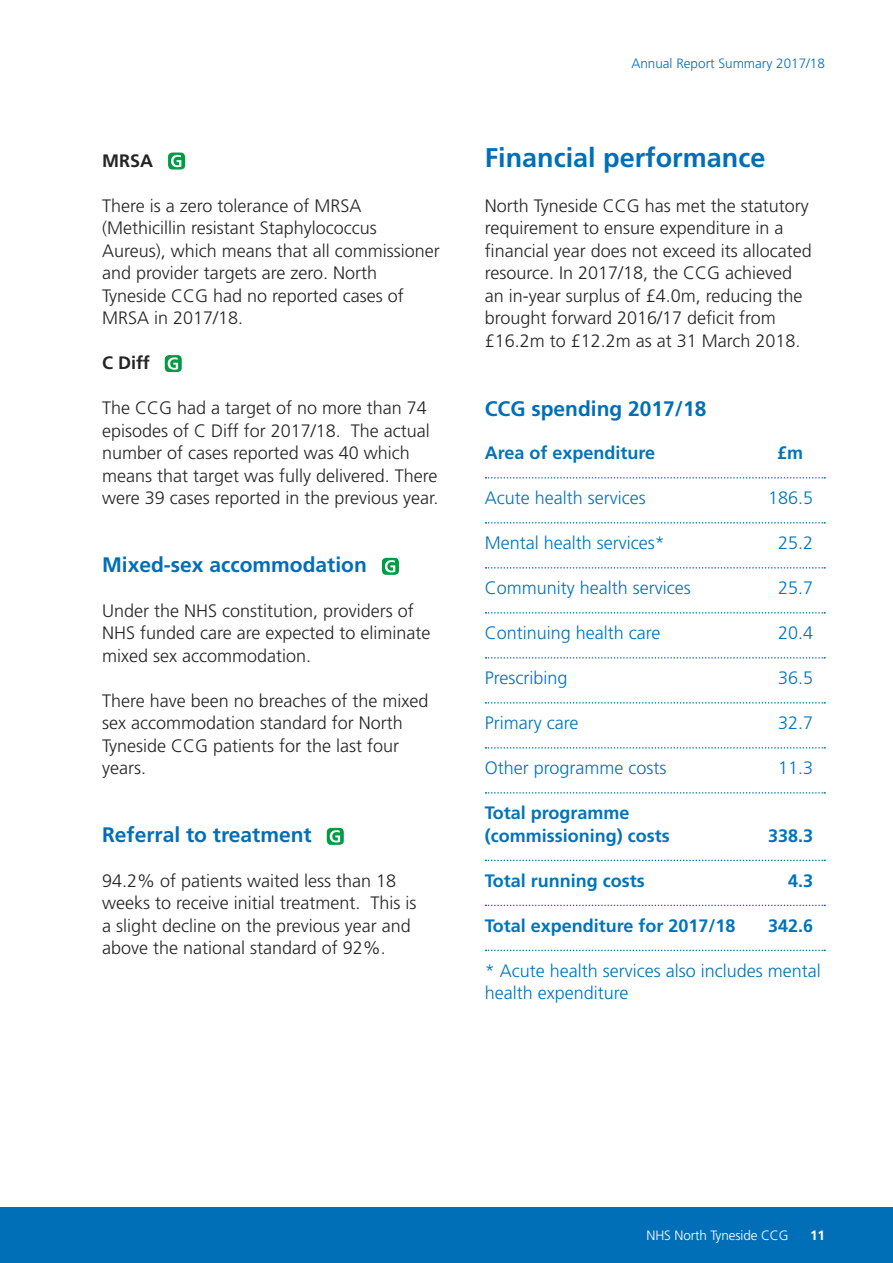
<style>
.page{position:relative;width:893px;height:1263px;background:#fff}
.page>*{position:absolute;margin:0;border:0;box-sizing:border-box;transform-origin:0 0}
.t1{font:700 27px "Frutiger";color:#006fb8}
.t2{font:700 21px "Frutiger";color:#006fb8}
.t3{font:300 18px/22.5px "Frutiger";color:#252525}
.t4{font:300 18px/22.5px "Frutiger";color:#0074bb}
.t5{font:700 18px/22.5px "Frutiger";color:#0074bb}
.t6{font:700 18px "Frutiger";color:#252525}
.t7{font:300 13.5px "Frutiger";color:#006fb8}
.t8{font:300 13.5px "Frutiger";letter-spacing:-.01em;color:#fff}
.t9{font:700 13.5px "Frutiger";color:#fff}
</style>
<div class="page">
<div style="left:168px;top:153px;width:17px;height:17px;background:#009c44;border-radius:4px"></div>
<svg style="left:171px;top:155px;width:10px;height:12px"></svg>
<div style="left:165px;top:355px;width:17px;height:17px;background:#009c44;border-radius:4px"></div>
<svg style="left:168px;top:357px;width:10px;height:13px"></svg>
<svg style="left:382px;top:558px;width:17px;height:17px"></svg>
<svg style="left:385px;top:560px;width:10px;height:12px"></svg>
<svg style="left:327px;top:828px;width:17px;height:17px"></svg>
<svg style="left:330px;top:830px;width:10px;height:12px"></svg>
<svg style="left:485px;top:477px;width:340px;height:2px"></svg>
<svg style="left:485px;top:522px;width:340px;height:2px"></svg>
<svg style="left:485px;top:567px;width:340px;height:2px"></svg>
<svg style="left:485px;top:612px;width:340px;height:2px"></svg>
<svg style="left:485px;top:657px;width:340px;height:2px"></svg>
<svg style="left:485px;top:702px;width:340px;height:2px"></svg>
<svg style="left:485px;top:747px;width:340px;height:2px"></svg>
<svg style="left:485px;top:792px;width:340px;height:2px"></svg>
<svg style="left:485px;top:860px;width:340px;height:1px"></svg>
<svg style="left:485px;top:905px;width:340px;height:1px"></svg>
<svg style="left:485px;top:950px;width:340px;height:1px"></svg>
<div style="left:0;top:1208px;width:893px;height:55px;background:#006fb8"></div>
<p class="t6" style="left:102px;top:150px;width:52px">MRSA</p>
<p class="t3" style="left:102px;top:194px;width:339px">There is a zero tolerance of MRSA (Methicillin resistant Staphylococcus Aureus), which means that all commissioner and provider targets are zero. North Tyneside CCG had no reported cases of MRSA in 2017/18.</p>
<p class="t6" style="left:102px;top:352px;width:49px">C Diff</p>
<p class="t3" style="left:102px;top:397px;width:338px">The CCG had a target of no more than 74 episodes of C Diff for 2017/18. The actual number of cases reported was 40 which means that target was fully delivered. There were 39 cases reported in the previous year.</p>
<p class="t2" style="left:102px;top:552px;width:266px">Mixed-sex accommodation</p>
<p class="t3" style="left:102px;top:599px;width:330px">Under the NHS constitution, providers of<br>NHS funded care are expected to eliminate mixed sex accommodation.</p>
<p class="t3" style="left:102px;top:689px;width:328px">There have been no breaches of the mixed sex accommodation standard for North<br>Tyneside CCG patients for the last four years.</p>
<p class="t2" style="left:102px;top:822px;width:211px">Referral to treatment</p>
<p class="t3" style="left:102px;top:869px;width:316px">94.2% of patients waited less than 18 weeks to receive initial treatment. This is a slight decline on the previous year and above the national standard of 92%.</p>
<p class="t7" style="left:631px;top:56px;width:195px">Annual Report Summary 2017/18</p>
<h1 class="t1" style="left:485px;top:141px;width:282px">Financial performance</h1>
<p class="t3" style="left:485px;top:194px;width:329px">North Tyneside CCG has met the statutory requirement to ensure expenditure in a financial year does not exceed its allocated resource. In 2017/18, the CCG achieved an in-year surplus of £4.0m, reducing the brought forward 2016/17 deficit from £16.2m to £12.2m as at 31 March 2018.</p>
<p class="t2" style="left:485px;top:396px;width:223px">CCG spending 2017/18</p>
<p class="t5" style="left:485px;top:441px;width:172px">Area of expenditure</p>
<p class="t5" style="left:777px;top:441px;width:28px">£m</p>
<p class="t4" style="left:485px;top:487px;width:162px">Acute health services</p>
<p class="t4" style="left:768px;top:487px;width:47px">186.5</p>
<p class="t4" style="left:485px;top:532px;width:181px">Mental health services*</p>
<p class="t4" style="left:778px;top:532px;width:37px">25.2</p>
<p class="t4" style="left:485px;top:577px;width:207px">Community health services</p>
<p class="t4" style="left:778px;top:577px;width:37px">25.7</p>
<p class="t4" style="left:485px;top:622px;width:177px">Continuing health care</p>
<p class="t4" style="left:778px;top:622px;width:37px">20.4</p>
<p class="t4" style="left:485px;top:667px;width:84px">Prescribing</p>
<p class="t4" style="left:778px;top:667px;width:37px">36.5</p>
<p class="t4" style="left:485px;top:712px;width:95px">Primary care</p>
<p class="t4" style="left:778px;top:712px;width:37px">32.7</p>
<p class="t4" style="left:485px;top:757px;width:183px">Other programme costs</p>
<p class="t4" style="left:778px;top:757px;width:37px">11.3</p>
<p class="t5" style="left:485px;top:801px;width:186px">Total programme (commissioning) costs</p>
<p class="t5" style="left:768px;top:824px;width:47px">338.3</p>
<p class="t5" style="left:485px;top:869px;width:162px">Total running costs</p>
<p class="t5" style="left:788px;top:869px;width:27px">4.3</p>
<p class="t5" style="left:485px;top:914px;width:252px">Total expenditure for 2017/18</p>
<p class="t5" style="left:768px;top:914px;width:47px">342.6</p>
<p class="t4" style="left:485px;top:959px;width:338px">* Acute health services also includes mental health expenditure</p>
<p class="t8" style="left:646px;top:1227px;width:143px">NHS North Tyneside CCG</p>
<p class="t9" style="left:810px;top:1227px;width:16px">11</p>
</div>
